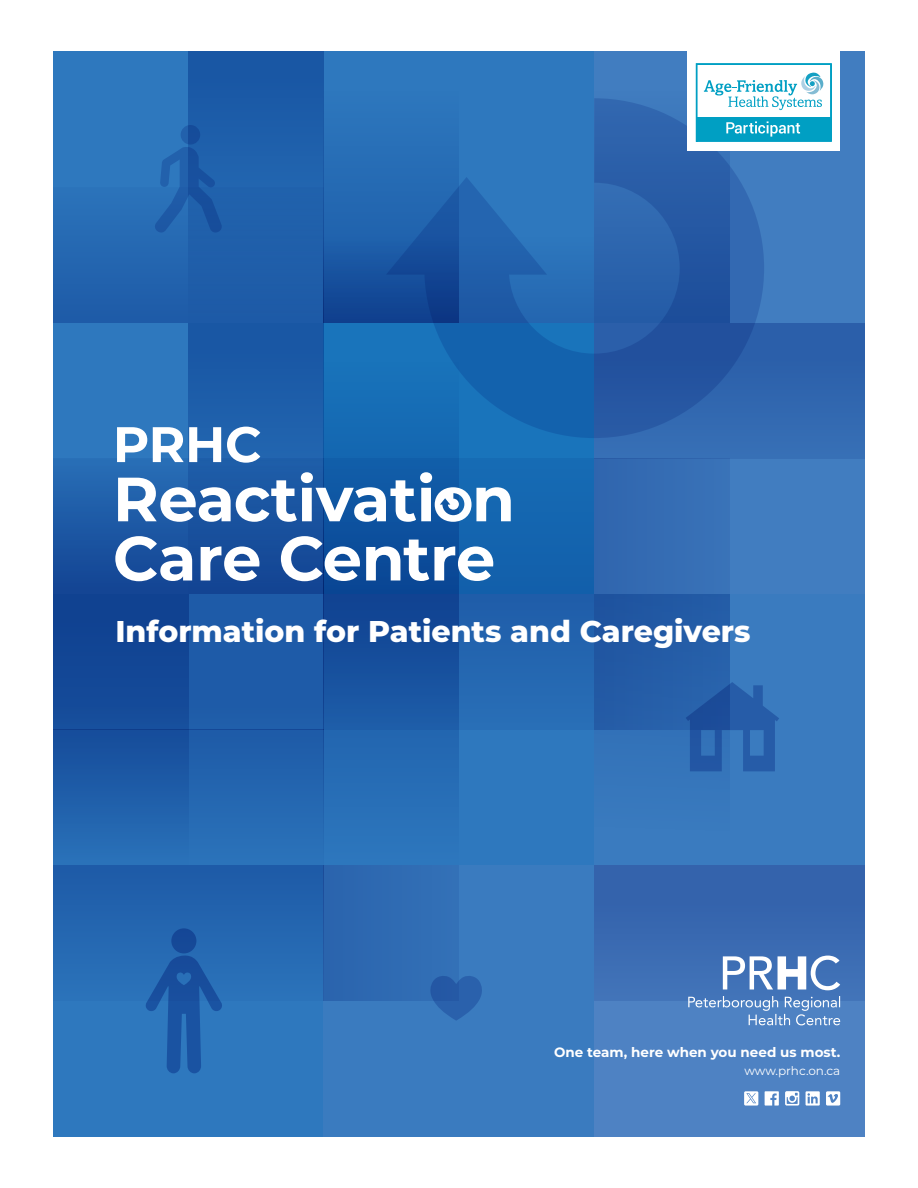
<style>
.page{position:relative;width:918px;height:1188px;background:#fff}
.page>*{position:absolute;margin:0;border:0;box-sizing:border-box;transform-origin:0 0}
.t1{font:800 30px "Montserrat";color:#fff}
.t2{font:700 13.5px "Montserrat";color:#fff}
.t3{font:12px "Montserrat";color:#fff}
</style>
<div class="page">
<div style="left:594px;top:323px;width:271px;height:271px;background:#417dc0"></div>
<div style="left:53px;top:323px;width:271px;height:271px;background:#2e78be"></div>
<div style="left:324px;top:323px;width:270px;height:271px;background:#1974bb"></div>
<div style="left:324px;top:594px;width:270px;height:271px;background:#2e78be"></div>
<div style="left:53px;top:865px;width:271px;height:271px;background:#2e78be"></div>
<div style="left:324px;top:865px;width:270px;height:271px;background:#3a7bbf"></div>
<div style="left:53px;top:730px;width:271px;height:135px;background:#2467b1"></div>
<div style="left:53px;top:865px;width:271px;height:136px;background:#2465b0"></div>
<div style="left:53px;top:594px;width:271px;height:136px;background:#1e5ba8"></div>
<div style="left:53px;top:458px;width:271px;height:136px;background:linear-gradient(to bottom,#286eb7,#134393)"></div>
<div style="left:324px;top:594px;width:270px;height:136px;background:#2466b0"></div>
<div style="left:324px;top:458px;width:270px;height:136px;background:#1465af"></div>
<div style="left:594px;top:323px;width:271px;height:135px;background:#3167b0"></div>
<svg style="left:324px;top:434px;width:135px;height:160px"></svg>
<svg style="left:188px;top:323px;width:136px;height:271px;background:#1a58a5"></svg>
<div style="left:53px;top:52px;width:271px;height:271px;background:#2e78be"></div>
<div style="left:324px;top:52px;width:270px;height:271px;background:#2e78be"></div>
<div style="left:594px;top:594px;width:271px;height:271px;background:#3a7bbf"></div>
<div style="left:594px;top:865px;width:271px;height:271px;background:#4e82c3"></div>
<div style="left:594px;top:52px;width:271px;height:271px;background:#417dc0"></div>
<div style="left:594px;top:458px;width:136px;height:136px;background:#356cb3"></div>
<div style="left:324px;top:865px;width:135px;height:136px;background:#2f6ab2"></div>
<div style="left:53px;top:187px;width:271px;height:136px;background:#2466b0"></div>
<div style="left:594px;top:594px;width:136px;height:271px;background:linear-gradient(to bottom,#1d529f,#3e80c4)"></div>
<div style="left:188px;top:52px;width:136px;height:271px;background:#1e5da9"></div>
<div style="left:324px;top:594px;width:135px;height:271px;background:linear-gradient(to bottom,#0f4191,#2f7cc2)"></div>
<div style="left:53px;top:594px;width:135px;height:271px;background:linear-gradient(to bottom,#0c3a8b,#266bb4)"></div>
<div style="left:171px;top:928px;width:25px;height:25px;background:#154897;border-radius:50%"></div>
<svg style="left:146px;top:956px;width:77px;height:117px"></svg>
<svg style="left:181px;top:125px;width:19px;height:20px"></svg>
<svg style="left:155px;top:147px;width:67px;height:85px"></svg>
<svg style="left:431px;top:976px;width:51px;height:45px"></svg>
<svg style="left:424px;top:98px;width:340px;height:340px"></svg>
<svg style="left:386px;top:177px;width:161px;height:98px"></svg>
<div style="left:324px;top:187px;width:135px;height:136px;background:linear-gradient(to bottom,#266db6,#0e3d8c)"></div>
<div style="left:594px;top:865px;width:271px;height:136px;background:#3666af"></div>
<svg style="left:686px;top:682px;width:93px;height:89px"></svg>
<svg style="left:115px;top:536px;width:378px;height:45px;background:#7195c3"></svg>
<svg style="left:117px;top:427px;width:143px;height:36px"></svg>
<svg style="left:118px;top:472px;width:393px;height:50px"></svg>
<svg style="left:688px;top:956px;width:152px;height:69px"></svg>
<div style="left:687px;top:48px;width:153px;height:103px;background:#fff"></div>
<svg style="left:696px;top:63px;width:136px;height:79px"></svg>
<svg style="left:744px;top:1091px;width:14px;height:15px"></svg>
<svg style="left:765px;top:1091px;width:14px;height:15px"></svg>
<svg style="left:785px;top:1091px;width:14px;height:15px"></svg>
<svg style="left:806px;top:1091px;width:14px;height:15px"></svg>
<svg style="left:826px;top:1091px;width:14px;height:15px"></svg>
<p class="t1" style="left:115px;top:610px;width:637px">Information for Patients and Caregivers</p>
<p class="t2" style="left:554px;top:1042px;width:288px">One team, here when you need us most.</p>
<p class="t3" style="left:744px;top:1063px;width:97px">www.prhc.on.ca</p>
</div>
